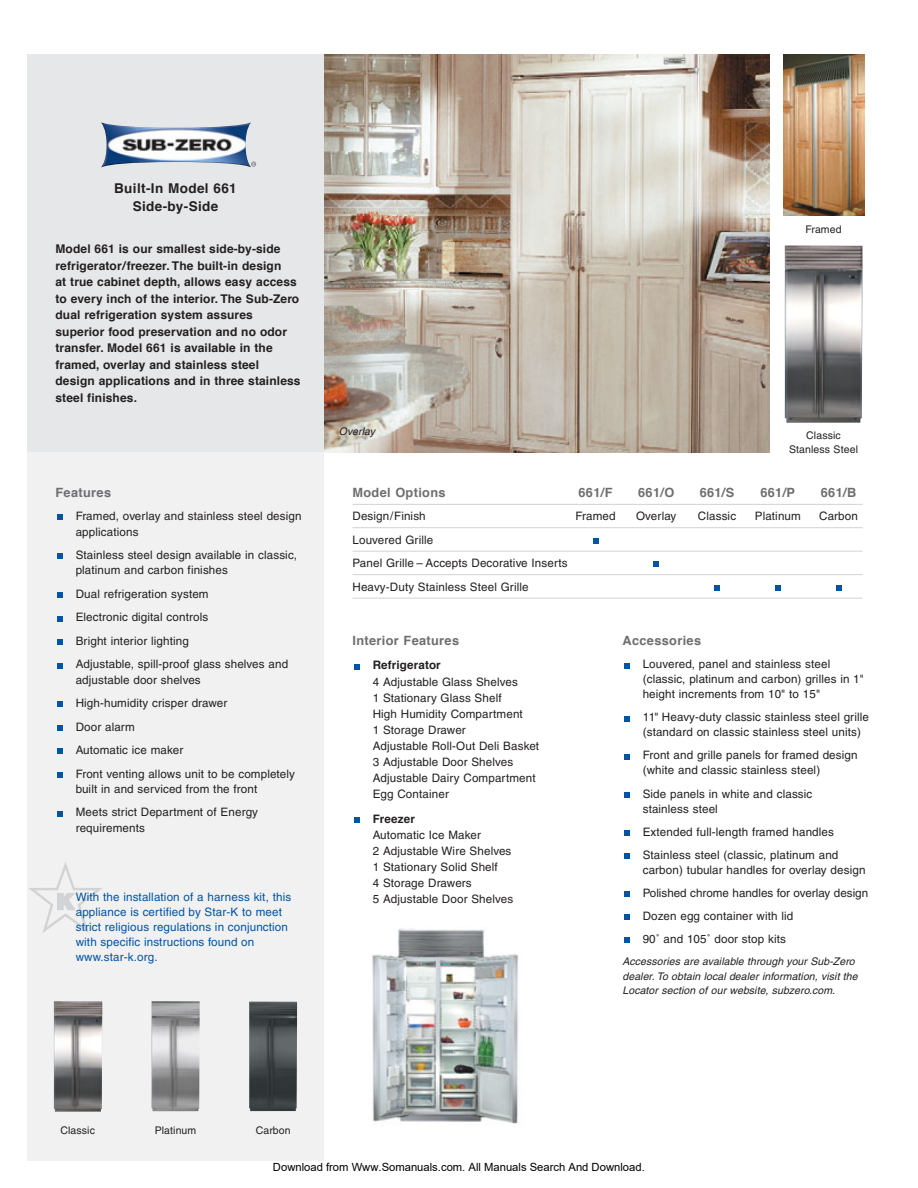
<style>
.page{position:relative;width:918px;height:1188px;background:#fff}
.page>*{position:absolute;margin:0;border:0;box-sizing:border-box;transform-origin:0 0}
.t1{font:700 13.5px/17.2px "Helvetica";letter-spacing:.03em;color:#231f20;text-align:center}
.t2{font:700 12.75px "Helvetica";letter-spacing:.03em;color:#6d6e70}
.t3{font:700 12px/16.5px "Helvetica";letter-spacing:.01em;color:#231f20}
.t4{font:11.7px/16.2px "Helvetica";letter-spacing:.01em;color:#231f20}
.t5{font:11.7px/15px "Helvetica";letter-spacing:.01em;color:#0054a4}
.t6{font:700 11.7px "Helvetica";letter-spacing:.01em;color:#231f20}
.t7{font:11.25px "Arial";color:#000}
.t8{font:italic 10.5px/14.2px "Helvetica";color:#231f20}
.t9{font:10.5px/13.5px "Helvetica";letter-spacing:.01em;color:#231f20;text-align:center}
</style>
<div class="page">
<div style="left:27px;top:54px;width:297px;height:398px;background:#e6e7e8"></div>
<img style="left:101px;top:122px;width:155px;height:45px">
<div style="left:27px;top:452px;width:297px;height:709px;background:#f1f1f2"></div>
<svg style="left:57px;top:811px;width:5px;height:5px"></svg>
<svg style="left:57px;top:772px;width:5px;height:6px"></svg>
<svg style="left:57px;top:749px;width:5px;height:5px"></svg>
<svg style="left:57px;top:725px;width:5px;height:6px"></svg>
<svg style="left:57px;top:702px;width:5px;height:5px"></svg>
<svg style="left:57px;top:663px;width:5px;height:5px"></svg>
<svg style="left:57px;top:639px;width:5px;height:6px"></svg>
<svg style="left:57px;top:616px;width:5px;height:5px"></svg>
<svg style="left:57px;top:592px;width:5px;height:6px"></svg>
<svg style="left:57px;top:554px;width:5px;height:5px"></svg>
<svg style="left:57px;top:515px;width:5px;height:5px"></svg>
<svg style="left:29px;top:862px;width:73px;height:71px"></svg>
<img style="left:324px;top:54px;width:446px;height:398px">
<hr style="left:353px;top:504px;width:510px;height:1px;background:#d1d3d4">
<hr style="left:353px;top:527px;width:510px;height:1px;background:#d1d3d4">
<hr style="left:353px;top:551px;width:510px;height:1px;background:#d1d3d4">
<hr style="left:353px;top:574px;width:510px;height:1px;background:#d1d3d4">
<hr style="left:353px;top:598px;width:510px;height:1px;background:#d1d3d4">
<svg style="left:836px;top:585px;width:5px;height:6px"></svg>
<svg style="left:775px;top:585px;width:5px;height:6px"></svg>
<svg style="left:714px;top:585px;width:6px;height:6px"></svg>
<svg style="left:654px;top:562px;width:5px;height:5px"></svg>
<svg style="left:593px;top:538px;width:5px;height:6px"></svg>
<img style="left:372px;top:928px;width:147px;height:198px">
<svg style="left:354px;top:817px;width:5px;height:6px"></svg>
<svg style="left:354px;top:664px;width:5px;height:5px"></svg>
<img style="left:785px;top:246px;width:78px;height:177px">
<img style="left:783px;top:54px;width:81px;height:162px">
<img style="left:54px;top:1001px;width:48px;height:111px">
<img style="left:152px;top:1001px;width:48px;height:110px">
<img style="left:249px;top:1002px;width:48px;height:109px">
<svg style="left:624px;top:938px;width:5px;height:5px"></svg>
<svg style="left:624px;top:915px;width:5px;height:5px"></svg>
<svg style="left:624px;top:891px;width:5px;height:6px"></svg>
<svg style="left:624px;top:853px;width:5px;height:6px"></svg>
<svg style="left:624px;top:830px;width:5px;height:6px"></svg>
<svg style="left:624px;top:792px;width:5px;height:6px"></svg>
<svg style="left:624px;top:754px;width:5px;height:5px"></svg>
<svg style="left:624px;top:716px;width:5px;height:5px"></svg>
<svg style="left:624px;top:663px;width:5px;height:5px"></svg>
<p class="t1" style="left:114px;top:181px;width:124px">Built-In Model 661<br>Side-by-Side</p>
<p class="t3" style="left:55px;top:242px;width:247px">Model 661 is our smallest side-by-side refrigerator/freezer. The built-in design<br>at true cabinet depth, allows easy access to every inch of the interior. The Sub-Zero dual refrigeration system assures superior food preservation and no odor transfer. Model 661 is available in the framed, overlay and stainless steel design applications and in three stainless steel finishes.</p>
<p class="t2" style="left:56px;top:487px;width:57px">Features</p>
<p class="t4" style="left:76px;top:509px;width:227px;line-height:15.5px">Framed, overlay and stainless steel design applications</p>
<p class="t4" style="left:76px;top:548px;width:223px;line-height:15.5px">Stainless steel design available in classic, platinum and carbon finishes</p>
<p class="t4" style="left:76px;top:583px;width:214px;line-height:23.5px">Dual refrigeration system<br>Electronic digital controls<br>Bright interior lighting<br>Adjustable, spill-proof glass shelves and</p>
<p class="t4" style="left:76px;top:669px;width:221px;line-height:23.5px">adjustable door shelves<br>High-humidity crisper drawer<br>Door alarm<br>Automatic ice maker<br>Front venting allows unit to be completely</p>
<p class="t4" style="left:76px;top:778px;width:184px;line-height:23.5px">built in and serviced from the front<br>Meets strict Department of Energy</p>
<p class="t4" style="left:76px;top:821px;width:71px">requirements</p>
<p class="t5" style="left:76px;top:890px;width:217px">With the installation of a harness kit, this appliance is certified by Star-K to meet strict religious regulations in conjunction with specific instructions found on www.star-k.org.</p>
<p class="t8" style="left:339px;top:426px;width:38px">Overlay</p>
<p class="t9" style="left:805px;top:224px;width:38px">Framed</p>
<p class="t9" style="left:789px;top:430px;width:70px">Classic<br>Stanless Steel</p>
<p class="t2" style="left:353px;top:487px;width:95px">Model Options</p>
<p class="t2" style="left:579px;top:487px;width:36px">661/F</p>
<p class="t2" style="left:638px;top:487px;width:38px">661/O</p>
<p class="t2" style="left:700px;top:487px;width:36px">661/S</p>
<p class="t2" style="left:760px;top:487px;width:36px">661/P</p>
<p class="t2" style="left:821px;top:487px;width:37px">661/B</p>
<p class="t4" style="left:353px;top:509px;width:75px">Design/Finish</p>
<p class="t4" style="left:576px;top:509px;width:42px">Framed</p>
<p class="t4" style="left:636px;top:509px;width:42px">Overlay</p>
<p class="t4" style="left:698px;top:509px;width:40px">Classic</p>
<p class="t4" style="left:755px;top:509px;width:48px">Platinum</p>
<p class="t4" style="left:819px;top:509px;width:40px">Carbon</p>
<p class="t4" style="left:353px;top:529px;width:217px;line-height:23.4px">Louvered Grille<br>Panel Grille – Accepts Decorative Inserts<br>Heavy-Duty Stainless Steel Grille</p>
<p class="t2" style="left:353px;top:635px;width:108px">Interior Features</p>
<p class="t6" style="left:373px;top:660px;width:70px">Refrigerator</p>
<p class="t4" style="left:373px;top:674px;width:168px">4 Adjustable Glass Shelves<br>1 Stationary Glass Shelf<br>High Humidity Compartment<br>1 Storage Drawer<br>Adjustable Roll-Out Deli Basket<br>3 Adjustable Door Shelves<br>Adjustable Dairy Compartment<br>Egg Container</p>
<p class="t6" style="left:373px;top:814px;width:44px">Freezer</p>
<p class="t4" style="left:373px;top:828px;width:142px">Automatic Ice Maker<br>2 Adjustable Wire Shelves<br>1 Stationary Solid Shelf<br>4 Storage Drawers<br>5 Adjustable Door Shelves</p>
<p class="t2" style="left:623px;top:635px;width:80px">Accessories</p>
<p class="t4" style="left:643px;top:658px;width:223px;line-height:15px">Louvered, panel and stainless steel (classic, platinum and carbon) grilles in 1" height increments from 10" to 15"</p>
<p class="t4" style="left:643px;top:711px;width:228px;line-height:15px">11" Heavy-duty classic stainless steel grille (standard on classic stainless steel units)</p>
<p class="t4" style="left:643px;top:749px;width:216px;line-height:15px">Front and grille panels for framed design (white and classic stainless steel)</p>
<p class="t4" style="left:643px;top:787px;width:171px;line-height:15px">Side panels in white and classic stainless steel</p>
<p class="t4" style="left:643px;top:821px;width:197px;line-height:23.1px">Extended full-length framed handles<br>Stainless steel (classic, platinum and</p>
<p class="t4" style="left:643px;top:859px;width:227px;line-height:23.1px">carbon) tubular handles for overlay design Polished chrome handles for overlay design Dozen egg container with lid<br>90˚ and 105˚ door stop kits</p>
<p class="t8" style="left:623px;top:956px;width:239px">Accessories are available through your Sub-Zero dealer. To obtain local dealer information, visit the<br>Locator section of our website, subzero.com.</p>
<p class="t9" style="left:60px;top:1125px;width:36px">Classic</p>
<p class="t9" style="left:256px;top:1125px;width:37px">Carbon</p>
<p class="t9" style="left:155px;top:1125px;width:43px">Platinum</p>
<p class="t7" style="left:273px;top:1160px;width:373px">Download from Www.Somanuals.com. All Manuals Search And Download.</p>
</div>
